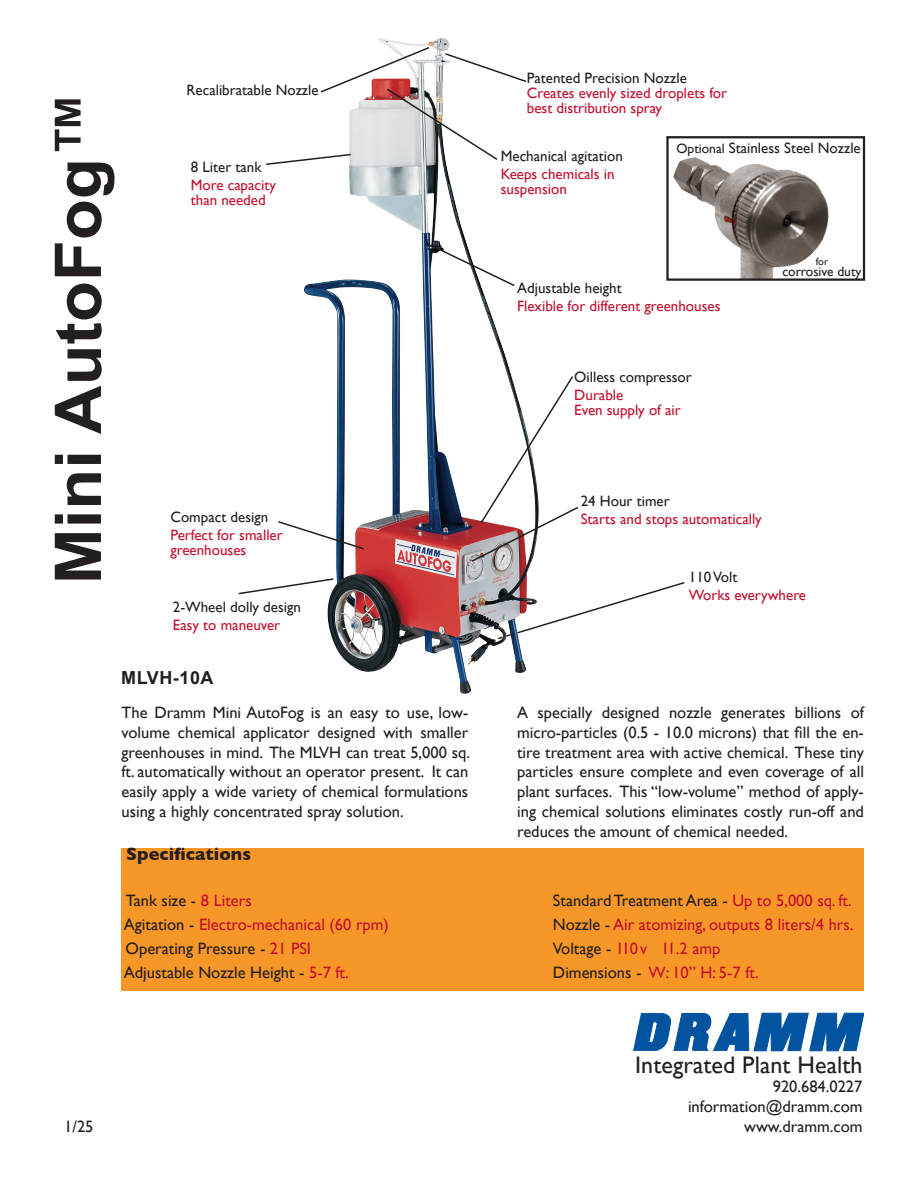
<style>
.page{position:relative;width:918px;height:1188px;background:#fff}
.page>*{position:absolute;margin:0;border:0;box-sizing:border-box;transform-origin:0 0}
.t1{font:700 64.5px "Arial";color:#231f20;scale:1.04 1}
.t2{font:24px "Gill Sans";letter-spacing:.005em;color:#231f20}
.t3{font:700 18px "Gill Sans";color:#231f20}
.t4{font:700 18px "Arial";letter-spacing:.03em;color:#231f20}
.t5{font:16.5px/19.8px "Gill Sans";color:#231f20;text-align:justify}
.t6{font:16.5px "Gill Sans";color:#c3102f}
.t7{font:15px/15px "Gill Sans";color:#c3102f}
.t8{font:15px "Gill Sans";color:#231f20}
.t9{font:13.5px "Gill Sans";color:#231f20}
.t10{font:10.5px "Gill Sans";color:#231f20}
.s1{font-size:13.5px}
.s2{color:#c3102f}
.s3{color:#231f20}
</style>
<div class="page">
<svg style="left:633px;top:1013px;width:231px;height:38px"></svg>
<svg style="left:540px;top:582px;width:145px;height:45px"></svg>
<img style="left:304px;top:38px;width:236px;height:656px">
<svg style="left:238px;top:577px;width:97px;height:18px"></svg>
<svg style="left:278px;top:520px;width:88px;height:31px"></svg>
<svg style="left:266px;top:46px;width:262px;height:120px"></svg>
<svg style="left:429px;top:243px;width:87px;height:45px"></svg>
<svg style="left:470px;top:374px;width:108px;height:189px"></svg>
<div style="left:121px;top:848px;width:742px;height:142px;background:#f79727"></div>
<img style="left:673px;top:157px;width:156px;height:121px">
<div style="left:666px;top:136px;width:199px;height:145px;border:2px solid #231f20"></div>
<p class="t1" style="left:36px;top:584px;width:476px;rotate:-90deg">Mini AutoFog™</p>
<p class="t8" style="left:187px;top:81px;width:134px">Recalibratable Nozzle</p>
<p class="t8" style="left:191px;top:159px;width:72px">8 Liter tank</p>
<p class="t7" style="left:191px;top:178px;width:87px">More capacity</p>
<p class="t7" style="left:191px;top:193px;width:76px">than needed</p>
<p class="t8" style="left:170px;top:508px;width:99px">Compact design</p>
<p class="t7" style="left:170px;top:527px;width:114px">Perfect for smaller</p>
<p class="t7" style="left:170px;top:542px;width:77px">greenhouses</p>
<p class="t8" style="left:173px;top:598px;width:130px">2-Wheel dolly design</p>
<p class="t7" style="left:173px;top:617px;width:109px">Easy to maneuver</p>
<p class="t4" style="left:121px;top:666px;width:94px">MLVH-10A</p>
<p class="t8" style="left:527px;top:69px;width:162px">Patented Precision Nozzle</p>
<p class="t7" style="left:527px;top:85px;width:202px">Creates evenly sized droplets for</p>
<p class="t7" style="left:527px;top:100px;width:137px">best distribution spray</p>
<p class="t8" style="left:501px;top:147px;width:124px">Mechanical agitation</p>
<p class="t7" style="left:501px;top:166px;width:115px">Keeps chemicals in suspension</p>
<p class="t8" style="left:676px;top:139px;width:186px"><span class="s1">Optional</span> Stainless Steel Nozzle</p>
<p class="t8" style="left:517px;top:279px;width:106px">Adjustable height</p>
<p class="t7" style="left:517px;top:298px;width:205px">Flexible for different greenhouses</p>
<p class="t8" style="left:574px;top:368px;width:119px">Oilless compressor</p>
<p class="t7" style="left:574px;top:387px;width:51px">Durable</p>
<p class="t7" style="left:574px;top:402px;width:108px">Even supply of air</p>
<p class="t10" style="left:816px;top:256px;width:14px">for</p>
<p class="t9" style="left:782px;top:263px;width:81px">corrosive duty</p>
<p class="t8" style="left:581px;top:492px;width:90px">24 Hour timer</p>
<p class="t7" style="left:581px;top:512px;width:183px">Starts and stops automatically</p>
<p class="t8" style="left:689px;top:568px;width:50px">110 Volt</p>
<p class="t7" style="left:689px;top:587px;width:119px">Works everywhere</p>
<p class="t5" style="left:122px;top:702px;width:350px">The Dramm Mini AutoFog is an easy to use, low&shy;volume chemical applicator designed with smaller greenhouses in mind. The MLVH can treat 5,000 sq. ft. automatically without an operator present. It can easily apply a wide variety of chemical formulations using a highly concentrated spray solution.</p>
<p class="t5" style="left:517px;top:702px;width:348px">A specially designed nozzle generates billions of micro-particles (0.5 - 10.0 microns) that fill the en&shy;tire treatment area with active chemical. These tiny particles ensure complete and even coverage of all plant surfaces. This “low-volume” method of apply&shy;ing chemical solutions eliminates costly run-off and reduces the amount of chemical needed.</p>
<p class="t5" style="left:64px;top:1117px;width:31px">1/25</p>
<p class="t3" style="left:126px;top:840px;width:126px">Specifications</p>
<p class="t5" style="left:126px;top:890px;width:127px">Tank size - <span class="s2">8 Liters</span></p>
<p class="t5" style="left:553px;top:890px;width:300px">Standard Treatment Area - <span class="s2">Up to 5,000 sq. ft.</span></p>
<p class="t6" style="left:124px;top:914px;width:266px"><span class="s3">Agitation -</span> Electro-mechanical (60 rpm)</p>
<p class="t6" style="left:553px;top:914px;width:302px"><span class="s3">Nozzle -</span> Air atomizing, outputs 8 liters/4 hrs.</p>
<p class="t5" style="left:126px;top:938px;width:187px">Operating Pressure - <span class="s2">21 PSI</span></p>
<p class="t6" style="left:553px;top:938px;width:169px"><span class="s3">Voltage -</span> 110v 11.2 amp</p>
<p class="t5" style="left:124px;top:962px;width:226px">Adjustable Nozzle Height - <span class="s2">5-7 ft.</span></p>
<p class="t6" style="left:553px;top:962px;width:207px"><span class="s3">Dimensions -</span> W: 10” H: 5-7 ft.</p>
<p class="t2" style="left:635px;top:1050px;width:229px">Integrated Plant Health</p>
<p class="t5" style="left:773px;top:1077px;width:91px">920.684.0227</p>
<p class="t5" style="left:688px;top:1097px;width:176px">information@dramm.com</p>
<p class="t5" style="left:744px;top:1116px;width:120px">www.dramm.com</p>
</div>
